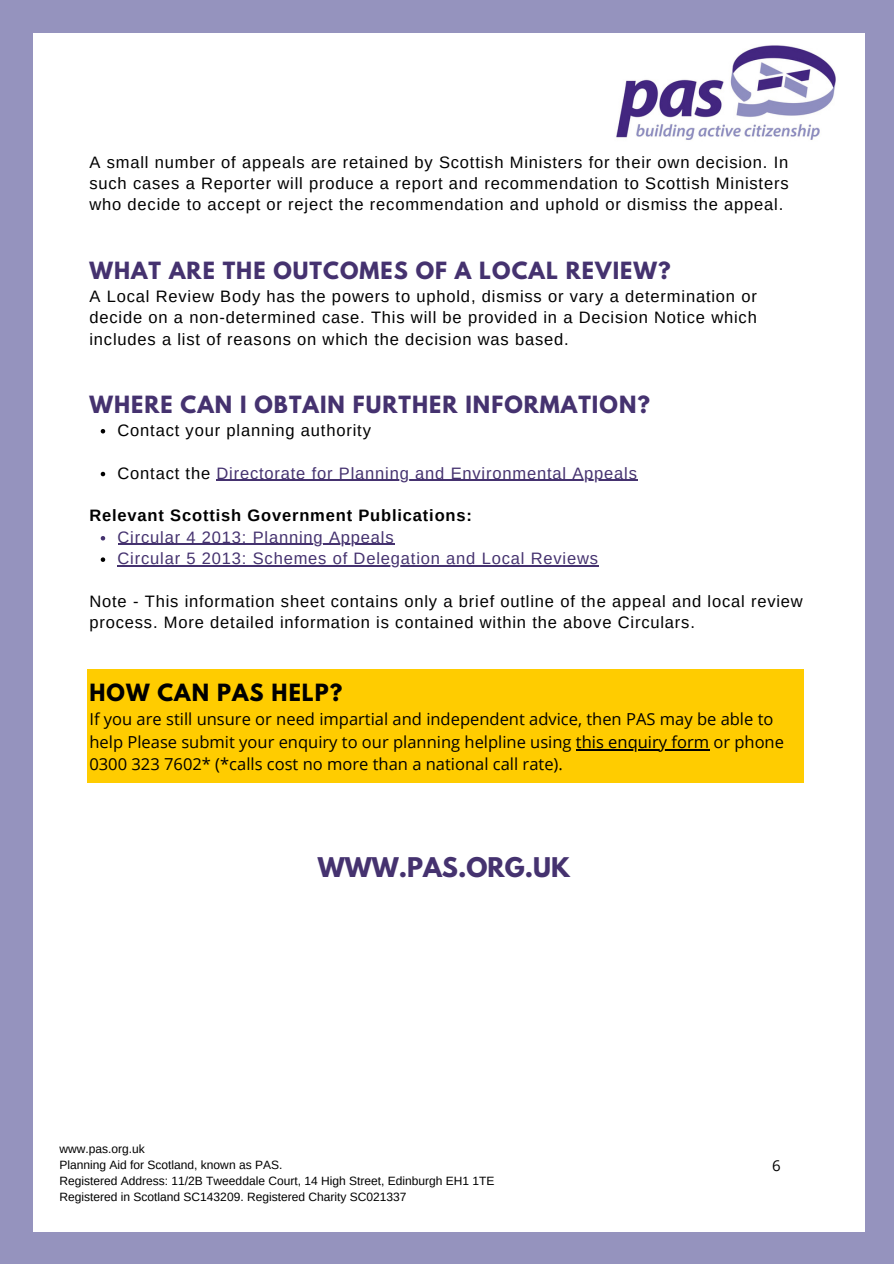
<style>
.page{position:relative;width:894px;height:1264px;background:#fff}
.page>*{position:absolute;margin:0;border:0;box-sizing:border-box;transform-origin:0 0}
.t1{font:700 24px "League Spartan";color:#45326f}
.t2{font:700 21px "League Spartan";letter-spacing:.05em;color:#45326f}
.t3{font:700 21px "League Spartan";letter-spacing:.05em;color:#000}
.t4{font:16.5px/21.5px "Arimo";letter-spacing:.05em;color:#000;text-align:justify}
.t5{font:16.5px/22.5px "Open Sans";color:#000}
.t6{font:16.5px/21.5px "Arimo";letter-spacing:.05em;color:#45326f}
.t7{font:700 16.5px "Arimo";letter-spacing:.05em;color:#000}
.t8{font:15px "Open Sans";color:#000}
.t9{font:12px/15.8px "Arimo";color:#000}
.s1{color:#000}
</style>
<div class="page">
<div style="left:0;top:0;width:893px;height:1263px;background:#9593be"></div>
<div style="left:34px;top:33px;width:830px;height:1198px;background:#fff"></div>
<img style="left:616px;top:45px;width:220px;height:95px">
<svg style="left:101px;top:429px;width:4px;height:4px"></svg>
<svg style="left:101px;top:472px;width:4px;height:4px"></svg>
<hr style="left:216px;top:479px;width:421px;height:2px;background:#45326f">
<svg style="left:101px;top:536px;width:4px;height:4px"></svg>
<hr style="left:117px;top:544px;width:277px;height:1px;background:#45326f">
<svg style="left:101px;top:557px;width:4px;height:5px"></svg>
<hr style="left:117px;top:565px;width:481px;height:1px;background:#45326f">
<div style="left:87px;top:669px;width:715px;height:114px;background:#fc0"></div>
<hr style="left:575px;top:749px;width:134px;height:1px;background:#000">
<p class="t4" style="left:89px;top:151px;width:700px">A small number of appeals are retained by Scottish Ministers for their own decision. In such cases a Reporter will produce a report and recommendation to Scottish Ministers who decide to accept or reject the recommendation and uphold or dismiss the appeal.</p>
<p class="t2" style="left:89px;top:260px;width:582px">WHAT ARE THE OUTCOMES OF A LOCAL REVIEW?</p>
<p class="t4" style="left:89px;top:285px;width:668px">A Local Review Body has the powers to uphold, dismiss or vary a determination or decide on a non-determined case. This will be provided in a Decision Notice which includes a list of reasons on which the decision was based.</p>
<p class="t2" style="left:89px;top:394px;width:562px">WHERE CAN I OBTAIN FURTHER INFORMATION?</p>
<p class="t4" style="left:117px;top:419px;width:255px">Contact your planning authority</p>
<p class="t6" style="left:117px;top:462px;width:521px"><span class="s1">Contact the</span> Directorate for Planning and Environmental Appeals</p>
<p class="t7" style="left:89px;top:506px;width:384px">Relevant Scottish Government Publications:</p>
<p class="t6" style="left:117px;top:526px;width:482px">Circular 4 2013: Planning Appeals<br>Circular 5 2013: Schemes of Delegation and Local Reviews</p>
<p class="t4" style="left:89px;top:590px;width:714px">Note - This information sheet contains only a brief outline of the appeal and local review process. More detailed information is contained within the above Circulars.</p>
<p class="t3" style="left:89px;top:681px;width:254px">HOW CAN PAS HELP?</p>
<p class="t5" style="left:89px;top:707px;width:696px">If you are still unsure or need impartial and independent advice, then PAS may be able to help Please submit your enquiry to our planning helpline using this enquiry form or phone<br>0300 323 7602* (*calls cost no more than a national call rate).</p>
<h1 class="t1" style="left:318px;top:855px;width:253px">WWW.PAS.ORG.UK</h1>
<p class="t9" style="left:59px;top:1141px;width:436px">www.pas.org.uk<br>Planning Aid for Scotland, known as PAS.<br>Registered Address: 11/2B Tweeddale Court, 14 High Street, Edinburgh EH1 1TE Registered in Scotland SC143209. Registered Charity SC021337</p>
<p class="t8" style="left:772px;top:1155px;width:10px">6</p>
</div>
